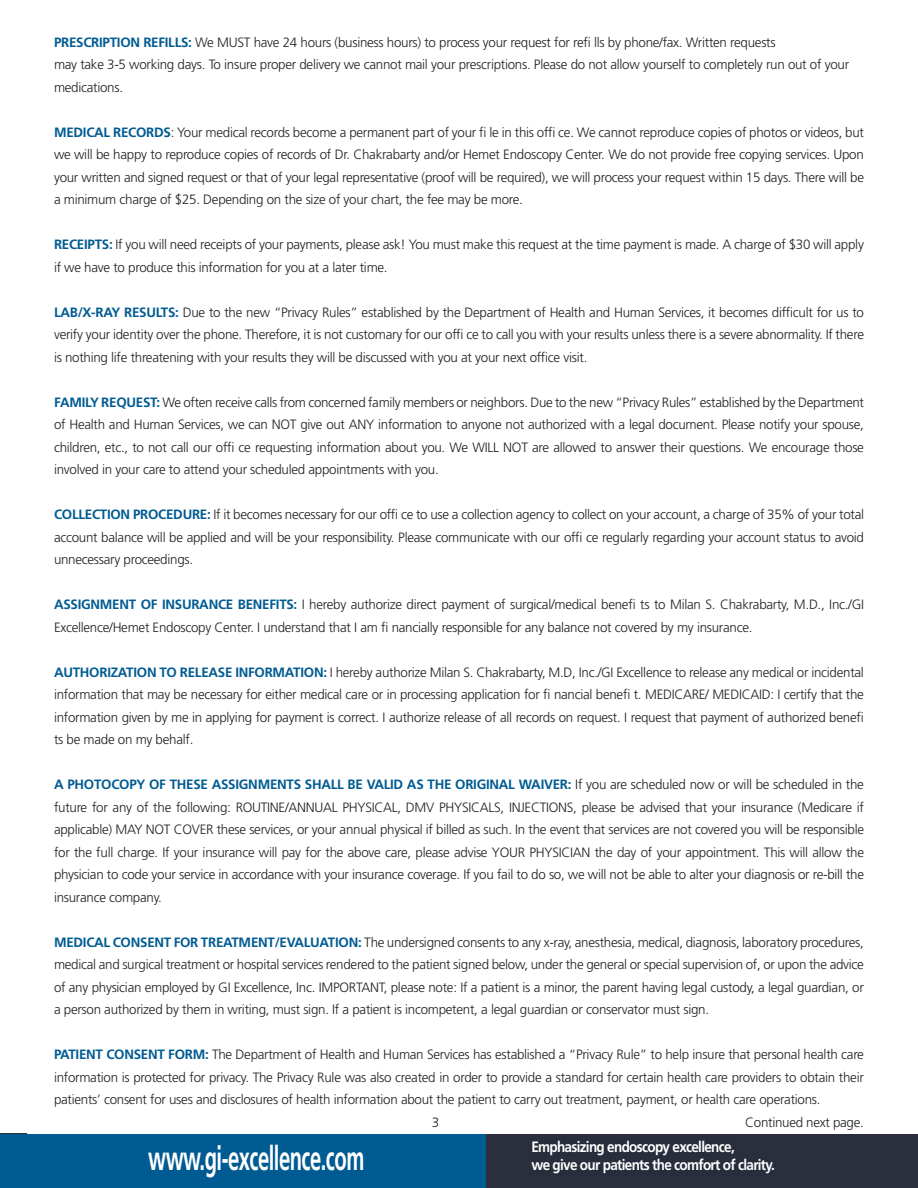
<style>
.page{position:relative;width:918px;height:1188px;background:#fff}
.page>*{position:absolute;margin:0;border:0;box-sizing:border-box;transform-origin:0 0}
.t1{font:700 33.75px "Frutiger LT Std";letter-spacing:-.025em;color:#fff;scale:.6 1}
.t2{font:700 15px/18px "Frutiger LT Std";letter-spacing:-.05em;color:#fff;scale:.9 1}
.t3{font:300 13.5px/22.5px "Frutiger LT Std";letter-spacing:-.02em;color:#231f20;text-align:justify}
.s1{font-weight:700;color:#005b92}
</style>
<div class="page">
<div style="left:0;top:1134px;width:486px;height:54px;background:#005b92"></div>
<div style="left:486px;top:1134px;width:432px;height:54px;background:#2a2e3d"></div>
<p class="t3" style="left:54px;top:31px;width:797px;text-align:left"><span class="s1">PRESCRIPTION REFILLS:</span> We MUST have 24 hours (business hours) to process your request for refi lls by phone/fax. Written requests<br>may take 3-5 working days. To insure proper delivery we cannot mail your prescriptions. Please do not allow yourself to completely run out of your medications.</p>
<p class="t3" style="left:54px;top:121px;width:812px"><span class="s1">MEDICAL RECORDS</span>: Your medical records become a permanent part of your fi le in this offi ce. We cannot reproduce copies of photos or videos, but we will be happy to reproduce copies of records of Dr. Chakrabarty and/or Hemet Endoscopy Center. We do not provide free copying services. Upon your written and signed request or that of your legal representative (proof will be required), we will process your request within 15 days. There will be a minimum charge of $25. Depending on the size of your chart, the fee may be more.</p>
<p class="t3" style="left:54px;top:234px;width:811px"><span class="s1">RECEIPTS:</span> If you will need receipts of your payments, please ask! You must make this request at the time payment is made. A charge of $30 will apply if we have to produce this information for you at a later time.</p>
<p class="t3" style="left:54px;top:301px;width:812px"><span class="s1">LAB/X-RAY RESULTS:</span> Due to the new “Privacy Rules” established by the Department of Health and Human Services, it becomes difficult for us to verify your identity over the phone. Therefore, it is not customary for our offi ce to call you with your results unless there is a severe abnormality. If there is nothing life threatening with your results they will be discussed with you at your next office visit.</p>
<p class="t3" style="left:54px;top:391px;width:812px"><span class="s1">FAMILY REQUEST:</span> We often receive calls from concerned family members or neighbors. Due to the new “Privacy Rules” established by the Department of Health and Human Services, we can NOT give out ANY information to anyone not authorized with a legal document. Please notify your spouse, children, etc., to not call our offi ce requesting information about you. We WILL NOT are allowed to answer their questions. We encourage those involved in your care to attend your scheduled appointments with you.</p>
<p class="t3" style="left:54px;top:504px;width:812px"><span class="s1">COLLECTION PROCEDURE:</span> If it becomes necessary for our offi ce to use a collection agency to collect on your account, a charge of 35% of your total account balance will be applied and will be your responsibility. Please communicate with our offi ce regularly regarding your account status to avoid unnecessary proceedings.</p>
<p class="t3" style="left:54px;top:594px;width:812px"><span class="s1">ASSIGNMENT OF INSURANCE BENEFITS:</span> I hereby authorize direct payment of surgical/medical benefi ts to Milan S. Chakrabarty, M.D., Inc./GI<br>Excellence/Hemet Endoscopy Center. I understand that I am fi nancially responsible for any balance not covered by my insurance.</p>
<p class="t3" style="left:54px;top:661px;width:811px"><span class="s1">AUTHORIZATION TO RELEASE INFORMATION:</span> I hereby authorize Milan S. Chakrabarty, M.D, Inc./GI Excellence to release any medical or incidental information that may be necessary for either medical care or in processing application for fi nancial benefi t. MEDICARE/ MEDICAID: I certify that the information given by me in applying for payment is correct. I authorize release of all records on request. I request that payment of authorized benefi ts be made on my behalf.</p>
<p class="t3" style="left:54px;top:774px;width:812px"><span class="s1">A PHOTOCOPY OF THESE ASSIGNMENTS SHALL BE VALID AS THE ORIGINAL WAIVER:</span> If you are scheduled now or will be scheduled in the future for any of the following: ROUTINE/ANNUAL PHYSICAL, DMV PHYSICALS, INJECTIONS, please be advised that your insurance (Medicare if applicable) MAY NOT COVER these services, or your annual physical if billed as such. In the event that services are not covered you will be responsible for the full charge. If your insurance will pay for the above care, please advise YOUR PHYSICIAN the day of your appointment. This will allow the physician to code your service in accordance with your insurance coverage. If you fail to do so, we will not be able to alter your diagnosis or re-bill the insurance company.</p>
<p class="t3" style="left:54px;top:931px;width:811px"><span class="s1">MEDICAL CONSENT FOR TREATMENT/EVALUATION:</span> The undersigned consents to any x-ray, anesthesia, medical, diagnosis, laboratory procedures, medical and surgical treatment or hospital services rendered to the patient signed below, under the general or special supervision of, or upon the advice of any physician employed by GI Excellence, Inc. IMPORTANT, please note: If a patient is a minor, the parent having legal custody, a legal guardian, or a person authorized by them in writing, must sign. If a patient is incompetent, a legal guardian or conservator must sign.</p>
<p class="t3" style="left:54px;top:1044px;width:811px"><span class="s1">PATIENT CONSENT FORM:</span> The Department of Health and Human Services has established a “Privacy Rule” to help insure that personal health care</p>
<p class="t3" style="left:54px;top:1066px;width:811px">information is protected for privacy. The Privacy Rule was also created in order to provide a standard for certain health care providers to obtain their</p>
<p class="t3" style="left:54px;top:1089px;width:768px">patients’ consent for uses and disclosures of health information about the patient to carry out treatment, payment, or health care operations.</p>
<p class="t3" style="left:432px;top:1111px;width:9px">3</p>
<p class="t3" style="left:745px;top:1111px;width:120px">Continued next page.</p>
<p class="t1" style="left:148px;top:1138px;width:362px">www.gi-excellence.com</p>
<p class="t2" style="left:531px;top:1138px;width:272px">Emphasizing endoscopy excellence,<br>we give our patients the comfort of clarity.</p>
</div>
